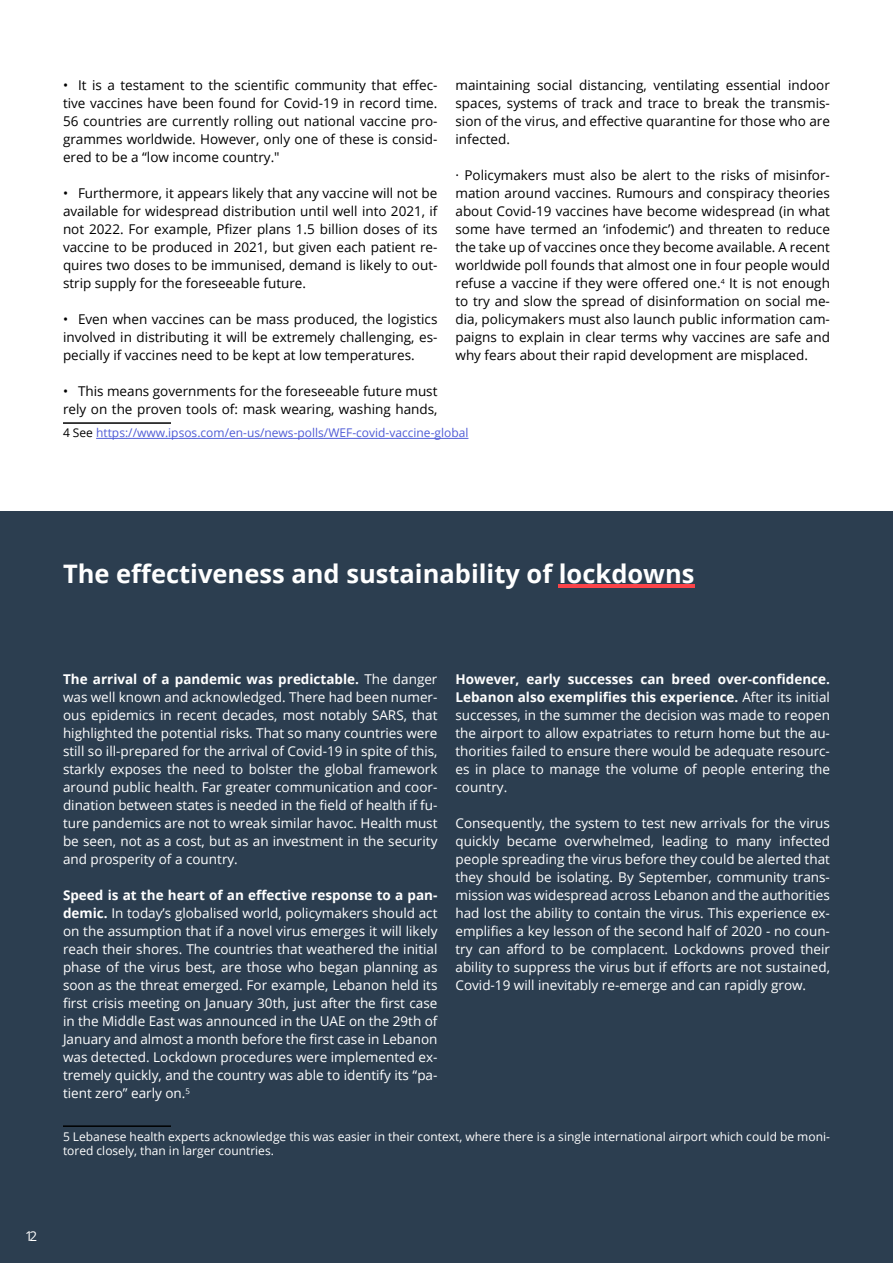
<style>
.page{position:relative;width:893px;height:1263px;background:#fff}
.page>*{position:absolute;margin:0;border:0;box-sizing:border-box;transform-origin:0 0}
.t1{font:700 25.5px "Open Sans";color:#fff}
.DSD_PARA{font:13.5px/18px "Open Sans";color:#fff;text-align:justify}
.DSD_PARA-2{font:13.5px/18px "Open Sans";color:#000;text-align:justify}
.t2{font:12px/14.4px "Open Sans";color:#fff}
.t3{font:12px "Open Sans";color:#4f5cd6}
.s1{color:#000}
.s2{font-weight:700}
</style>
<div class="page">
<div style="left:0;top:511px;width:893px;height:752px;background:#2c3e50"></div>
<hr style="left:63px;top:422px;width:108px;height:2px;background:#000">
<hr style="left:96px;top:438px;width:372px;height:1px;background:#4f5cd6">
<hr style="left:63px;top:1125px;width:108px;height:2px;background:#000">
<hr style="left:558px;top:584px;width:137px;height:3px;background:#fc4449">
<p class="DSD_PARA-2" style="left:63px;top:76px;width:376px">• It is a testament to the scientific community that effec&shy;tive vaccines have been found for Covid-19 in record time.<br>56 countries are currently rolling out national vaccine pro&shy;grammes worldwide. However, only one of these is consid&shy;ered to be a “low income country."</p>
<p class="DSD_PARA-2" style="left:63px;top:184px;width:376px">• Furthermore, it appears likely that any vaccine will not be available for widespread distribution until well into 2021, if not 2022. For example, Pfizer plans 1.5 billion doses of its vaccine to be produced in 2021, but given each patient re&shy;quires two doses to be immunised, demand is likely to out&shy;strip supply for the foreseeable future.</p>
<p class="DSD_PARA-2" style="left:63px;top:310px;width:376px">• Even when vaccines can be mass produced, the logistics involved in distributing it will be extremely challenging, es&shy;pecially if vaccines need to be kept at low temperatures.</p>
<p class="DSD_PARA-2" style="left:63px;top:382px;width:376px">• This means governments for the foreseeable future must rely on the proven tools of: mask wearing, washing hands,</p>
<p class="t3" style="left:63px;top:425px;width:407px"><span class="s1">4 See</span> https://www.ipsos.com/en-us/news-polls/WEF-covid-vaccine-global</p>
<p class="DSD_PARA-2" style="left:455px;top:76px;width:376px">maintaining social distancing, ventilating essential indoor spaces, systems of track and trace to break the transmis&shy;sion of the virus, and effective quarantine for those who are infected.</p>
<p class="DSD_PARA-2" style="left:455px;top:166px;width:376px">· Policymakers must also be alert to the risks of misinfor&shy;mation around vaccines. Rumours and conspiracy theories about Covid-19 vaccines have become widespread (in what some have termed an ‘infodemic’) and threaten to reduce the take up of vaccines once they become available. A recent worldwide poll founds that almost one in four people would refuse a vaccine if they were offered one.<sup>4</sup> It is not enough to try and slow the spread of disinformation on social me&shy;dia, policymakers must also launch public information cam&shy;paigns to explain in clear terms why vaccines are safe and why fears about their rapid development are misplaced.</p>
<p class="t1" style="left:63px;top:555px;width:633px">The effectiveness and sustainability of lockdowns</p>
<p class="DSD_PARA" style="left:455px;top:670px;width:376px"><span class="s2">However, early successes can breed over-confidence.<br>Lebanon also exemplifies this experience.</span> After its initial successes, in the summer the decision was made to reopen the airport to allow expatriates to return home but the au&shy;thorities failed to ensure there would be adequate resourc&shy;es in place to manage the volume of people entering the country.</p>
<p class="DSD_PARA" style="left:455px;top:814px;width:376px">Consequently, the system to test new arrivals for the virus quickly became overwhelmed, leading to many infected people spreading the virus before they could be alerted that they should be isolating. By September, community trans&shy;mission was widespread across Lebanon and the authorities had lost the ability to contain the virus. This experience ex&shy;emplifies a key lesson of the second half of 2020 - no coun&shy;try can afford to be complacent. Lockdowns proved their ability to suppress the virus but if efforts are not sustained, Covid-19 will inevitably re-emerge and can rapidly grow.</p>
<p class="DSD_PARA" style="left:63px;top:670px;width:376px"><span class="s2">The arrival of a pandemic was predictable.</span> The danger was well known and acknowledged. There had been numer&shy;ous epidemics in recent decades, most notably SARS, that highlighted the potential risks. That so many countries were still so ill-prepared for the arrival of Covid-19 in spite of this, starkly exposes the need to bolster the global framework around public health. Far greater communication and coor&shy;dination between states is needed in the field of health if fu&shy;ture pandemics are not to wreak similar havoc. Health must be seen, not as a cost, but as an investment in the security and prosperity of a country.</p>
<p class="DSD_PARA" style="left:63px;top:886px;width:376px"><span class="s2">Speed is at the heart of an effective response to a pan&shy;demic.</span> In today’s globalised world, policymakers should act on the assumption that if a novel virus emerges it will likely reach their shores. The countries that weathered the initial phase of the virus best, are those who began planning as soon as the threat emerged. For example, Lebanon held its first crisis meeting on January 30th, just after the first case in the Middle East was announced in the UAE on the 29th of January and almost a month before the first case in Lebanon was detected. Lockdown procedures were implemented ex&shy;tremely quickly, and the country was able to identify its “pa&shy;tient zero” early on.<sup>5</sup> <sup>1</sup></p>
<p class="t2" style="left:63px;top:1129px;width:768px">5 Lebanese health experts acknowledge this was easier in their context, where there is a single international airport which could be moni&shy;tored closely, than in larger countries.</p>
<p class="DSD_PARA" style="left:25px;top:1226px;width:14px">12</p>
</div>
